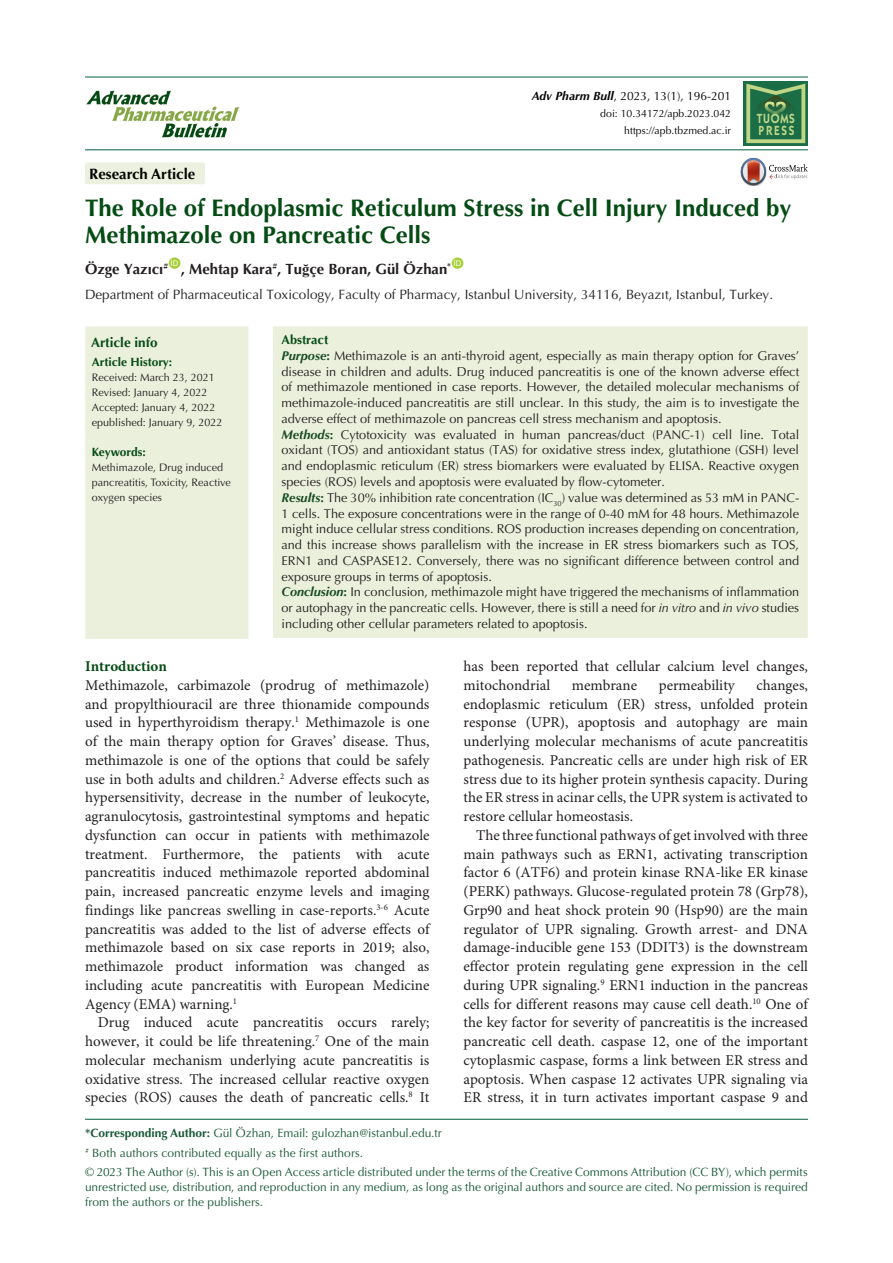
<style>
.page{position:relative;width:893px;height:1263px;background:#fff}
.page>*{position:absolute;margin:0;border:0;box-sizing:border-box;transform-origin:0 0}
.t1{font:700 24px/27px "Optima LT Std";color:#054b14}
.t2{font:15px/18.8px "Minion Pro";color:#231f20;text-align:justify}
.t3{font:700 15px "Optima LT Std";color:#040503}
.t4{font:700 15px "Minion Pro";color:#054b14}
.t5{font:700 14.85px "Optima LT Std";color:#231f20}
.t6{font:13.5px "Optima LT Std";color:#231f20}
.t7{font:700 13.5px "Optima LT Std";color:#054b14}
.t8{font:600 13.35px/11.7px "ITC Kabel Std";letter-spacing:.11em;color:#c1d888;scale:.85 1}
.t9{font:12.75px/15.8px "Optima LT Std";color:#231f20;text-align:justify}
.t10{font:700 12.75px "Optima LT Std";color:#054b14}
.t11{font:12px/15px "Optima LT Std";color:#195a37;text-align:justify}
.t12{font:12px "Optima LT Std";color:#040503}
.t13{font:700 12px "Optima LT Std";color:#054b14}
.t14{font:700 12px "Optima LT Std";letter-spacing:-.02em;color:#054b14}
.t15{font:10.8px/15px "Optima LT Std";color:#231f20}
.t16{font:10.5px "Optima LT Std";color:#040503}
.t17{font:7.8px "Arial";color:#fff}
.s1{font-weight:700;font-style:italic}
.s2{font-family:"Times New Roman"}
.s3{font-weight:700;font-style:italic;color:#164b23}
.s4{font-weight:700;color:#164b23}
.s5{font-style:italic}
.s6{font-weight:700}
</style>
<div class="page">
<hr style="left:85px;top:149px;width:723px;height:1px;background:#1e7252">
<hr style="left:85px;top:76px;width:723px;height:2px;background:#1e7252">
<div style="left:169px;top:257px;width:12px;height:12px;background:#a6ce39;border-radius:50%"></div>
<div style="left:452px;top:257px;width:11px;height:12px;background:#a6ce39;border-radius:50%"></div>
<div style="left:85px;top:162px;width:120px;height:22px;background:#ebf1de;border-radius:2px"></div>
<div style="left:85px;top:326px;width:164px;height:313px;background:#ebf0dc"></div>
<div style="left:273px;top:326px;width:535px;height:312px;background:#ebf0dc"></div>
<svg style="left:741px;top:158px;width:67px;height:27px"></svg>
<hr style="left:85px;top:1119px;width:723px;height:1px;background:#1e7252">
<img style="left:86px;top:90px;width:154px;height:48px">
<svg style="left:743px;top:81px;width:65px;height:65px"></svg>
<svg style="left:746px;top:84px;width:59px;height:59px;background:#478755"></svg>
<p class="t3" style="left:89px;top:165px;width:108px">Research Article</p>
<p class="t12" style="left:532px;top:89px;width:201px"><span class="s1">Adv Pharm Bull</span>, 2023, 13(1), 196-201</p>
<p class="t16" style="left:600px;top:108px;width:132px">doi: 10.34172/apb.2023.042</p>
<p class="t16" style="left:624px;top:125px;width:108px">https://apb.tbzmed.ac.ir</p>
<p class="t8" style="left:757px;top:112px;width:46px">TUOMS<br>PRESS</p>
<p class="t1" style="left:85px;top:195px;width:708px">The Role of Endoplasmic Reticulum Stress in Cell Injury Induced by<br>Methimazole on Pancreatic Cells</p>
<p class="t5" style="left:85px;top:260px;width:85px">Özge Yazıcı<sup>#</sup></p>
<p class="t17" style="left:171px;top:258px;width:9px">ID</p>
<p class="t5" style="left:181px;top:260px;width:272px">, Mehtap Kara<sup>#</sup>, Tu<span class="s2">ğ</span>çe Boran, Gül Özhan<sup>*</sup></p>
<p class="t17" style="left:453px;top:258px;width:9px">ID</p>
<p class="t6" style="left:85px;top:287px;width:690px">Department of Pharmaceutical Toxicology, Faculty of Pharmacy, Istanbul University, 34116, Beyazıt, Istanbul, Turkey.</p>
<p class="t7" style="left:91px;top:335px;width:68px">Article info</p>
<p class="t13" style="left:92px;top:354px;width:82px">Article History:</p>
<p class="t15" style="left:92px;top:370px;width:125px">Received: March 23, 2021</p>
<p class="t15" style="left:92px;top:385px;width:117px">Revised: January 4, 2022</p>
<p class="t15" style="left:92px;top:400px;width:125px">Accepted: January 4, 2022</p>
<p class="t15" style="left:92px;top:415px;width:132px">epublished: January 9, 2022</p>
<p class="t14" style="left:92px;top:444px;width:55px">Keywords:</p>
<p class="t15" style="left:92px;top:460px;width:141px">Methimazole, Drug induced pancreatitis, Toxicity, Reactive oxygen species</p>
<p class="t10" style="left:281px;top:332px;width:48px">Abstract</p>
<p class="t9" style="left:281px;top:348px;width:519px"><span class="s3">Purpose</span><span class="s4">:</span> Methimazole is an anti-thyroid agent, especially as main therapy option for Graves’ disease in children and adults. Drug induced pancreatitis is one of the known adverse effect of methimazole mentioned in case reports. However, the detailed molecular mechanisms of methimazole-induced pancreatitis are still unclear. In this study, the aim is to investigate the adverse effect of methimazole on pancreas cell stress mechanism and apoptosis.</p>
<p class="t9" style="left:281px;top:427px;width:519px"><span class="s3">Methods</span><span class="s4">:</span> Cytotoxicity was evaluated in human pancreas/duct (PANC-1) cell line. Total oxidant (TOS) and antioxidant status (TAS) for oxidative stress index, glutathione (GSH) level and endoplasmic reticulum (ER) stress biomarkers were evaluated by ELISA. Reactive oxygen species (ROS) levels and apoptosis were evaluated by flow-cytometer.</p>
<p class="t9" style="left:281px;top:490px;width:519px"><span class="s3">Results</span><span class="s4">:</span> The 30% inhibition rate concentration (IC<sub>30</sub>) value was determined as 53 mM in PANC-1 cells. The exposure concentrations were in the range of 0-40 mM for 48 hours. Methimazole might induce cellular stress conditions. ROS production increases depending on concentration, and this increase shows parallelism with the increase in ER stress biomarkers such as TOS, ERN1 and CASPASE12. Conversely, there was no significant difference between control and exposure groups in terms of apoptosis.</p>
<p class="t9" style="left:281px;top:584px;width:519px"><span class="s3">Conclusion</span><span class="s4">:</span> In conclusion, methimazole might have triggered the mechanisms of inflammation or autophagy in the pancreatic cells. However, there is still a need for <span class="s5">in vitro</span> and <span class="s5">in vivo</span> studies including other cellular parameters related to apoptosis.</p>
<p class="t4" style="left:85px;top:656px;width:83px">Introduction</p>
<p class="t2" style="left:85px;top:676px;width:346px">Methimazole, carbimazole (prodrug of methimazole) and propylthiouracil are three thionamide compounds used in hyperthyroidism therapy.<sup>1</sup> Methimazole is one of the main therapy option for Graves’ disease. Thus, methimazole is one of the options that could be safely use in both adults and children.<sup>2</sup> Adverse effects such as hypersensitivity, decrease in the number of leukocyte, agranulocytosis, gastrointestinal symptoms and hepatic dysfunction can occur in patients with methimazole treatment. Furthermore, the patients with acute pancreatitis induced methimazole reported abdominal pain, increased pancreatic enzyme levels and imaging findings like pancreas swelling in case-reports.<sup>3-6</sup> Acute pancreatitis was added to the list of adverse effects of methimazole based on six case reports in 2019; also, methimazole product information was changed as including acute pancreatitis with European Medicine Agency (EMA) warning.<sup>1</sup></p>
<p class="t2" style="left:85px;top:1014px;width:346px;text-indent:13px">Drug induced acute pancreatitis occurs rarely; however, it could be life threatening.<sup>7</sup> One of the main molecular mechanism underlying acute pancreatitis is oxidative stress. The increased cellular reactive oxygen species (ROS) causes the death of pancreatic cells.<sup>8</sup> It</p>
<p class="t2" style="left:463px;top:657px;width:346px">has been reported that cellular calcium level changes, mitochondrial</p>
<p class="t2" style="left:463px;top:676px;width:346px;text-indent:293px">changes, endoplasmic reticulum (ER) stress, unfolded protein response (UPR), apoptosis and autophagy are main underlying molecular mechanisms of acute pancreatitis pathogenesis. Pancreatic cells are under high risk of ER stress due to its higher protein synthesis capacity. During the ER stress in acinar cells, the UPR system is activated to restore cellular homeostasis.</p>
<p class="t2" style="left:463px;top:826px;width:346px;text-indent:13px">The three functional pathways of get involved with three main pathways such as ERN1, activating transcription factor 6 (ATF6) and protein kinase RNA-like ER kinase (PERK) pathways. Glucose-regulated protein 78 (Grp78), Grp90 and heat shock protein 90 (Hsp90) are the main regulator of UPR signaling. Growth arrest- and DNA damage-inducible gene 153 (DDIT3) is the downstream effector protein regulating gene expression in the cell during UPR signaling.<sup>9</sup> ERN1 induction in the pancreas cells for different reasons may cause cell death.<sup>10</sup> One of the key factor for severity of pancreatitis is the increased pancreatic cell death. caspase 12, one of the important cytoplasmic caspase, forms a link between ER stress and apoptosis. When caspase 12 activates UPR signaling via ER stress, it in turn activates important caspase 9 and</p>
<p class="t2" style="left:572px;top:676px;width:67px">membrane</p>
<p class="t2" style="left:659px;top:676px;width:77px">permeability</p>
<p class="t11" style="left:85px;top:1126px;width:358px"><span class="s6">*Corresponding Author:</span> Gül Özhan, Email: gulozhan@istanbul.edu.tr</p>
<p class="t11" style="left:85px;top:1145px;width:280px"><sup>#</sup> Both authors contributed equally as the first authors.</p>
<p class="t11" style="left:85px;top:1164px;width:724px">© 2023 The Author (s). This is an Open Access article distributed under the terms of the Creative Commons Attribution (CC BY), which permits unrestricted use, distribution, and reproduction in any medium, as long as the original authors and source are cited. No permission is required from the authors or the publishers.</p>
</div>
